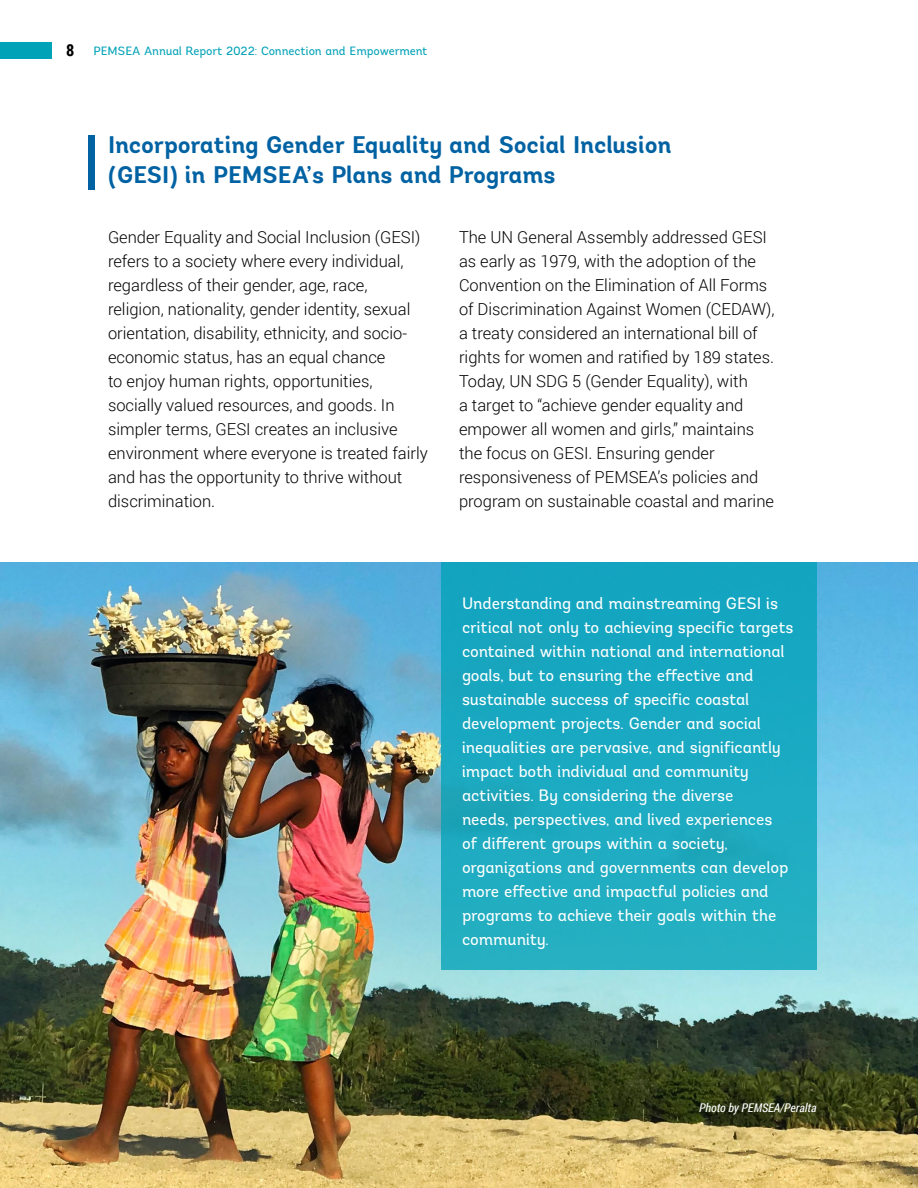
<style>
.page{position:relative;width:918px;height:1188px;background:#fff}
.page>*{position:absolute;margin:0;border:0;box-sizing:border-box;transform-origin:0 0}
.t1{font:700 24px/30px "Andes";letter-spacing:-.01em;color:#0062a3}
.t2{font:300 16.5px/24px "Roboto";color:#000}
.t3{font:16.5px/24px "Andes";letter-spacing:-.01em;color:#fff}
.t4{font:12px "Andes";letter-spacing:-.015em;color:#00a2b7}
.t5{font:italic 12px "Roboto Condensed";color:#fff}
.s1{font-family:"Roboto Condensed";font-weight:700;font-size:16.5px;color:#000}
</style>
<div class="page">
<div style="left:0;top:43px;width:52px;height:16px;background:#00a2b7"></div>
<img style="left:0;top:562px;width:918px;height:626px">
<div style="left:441px;top:562px;width:375px;height:408px;background:#1aa9c1"></div>
<div style="left:88px;top:135px;width:7px;height:55px;background:#0062a3"></div>
<p class="t4" style="left:66px;top:43px;width:363px"><span class="s1">8</span> PEMSEA Annual Report 2022: Connection and Empowerment</p>
<h1 class="t1" style="left:108px;top:130px;width:565px">Incorporating Gender Equality and Social Inclusion (GESI) in PEMSEA’s Plans and Programs</h1>
<p class="t2" style="left:108px;top:224px;width:321px">Gender Equality and Social Inclusion (GESI) refers to a society where every individual, regardless of their gender, age, race,<br>religion, nationality, gender identity, sexual orientation, disability, ethnicity, and socio&shy;economic status, has an equal chance<br>to enjoy human rights, opportunities, socially valued resources, and goods. In simpler terms, GESI creates an inclusive environment where everyone is treated fairly and has the opportunity to thrive without discrimination.</p>
<p class="t2" style="left:459px;top:224px;width:317px">The UN General Assembly addressed GESI as early as 1979, with the adoption of the Convention on the Elimination of All Forms of Discrimination Against Women (CEDAW), a treaty considered an international bill of rights for women and ratified by 189 states.<br>Today, UN SDG 5 (Gender Equality), with<br>a target to “achieve gender equality and empower all women and girls,” maintains the focus on GESI. Ensuring gender responsiveness of PEMSEA’s policies and program on sustainable coastal and marine</p>
<p class="t3" style="left:462px;top:591px;width:333px">Understanding and mainstreaming GESI is critical not only to achieving specific targets contained within national and international goals, but to ensuring the effective and sustainable success of specific coastal development projects. Gender and social inequalities are pervasive, and significantly impact both individual and community activities. By considering the diverse<br>needs, perspectives, and lived experiences<br>of different groups within a society, organizations and governments can develop more effective and impactful policies and programs to achieve their goals within the community.</p>
<p class="t5" style="left:699px;top:1099px;width:119px">Photo by PEMSEA/Peralta</p>
</div>
